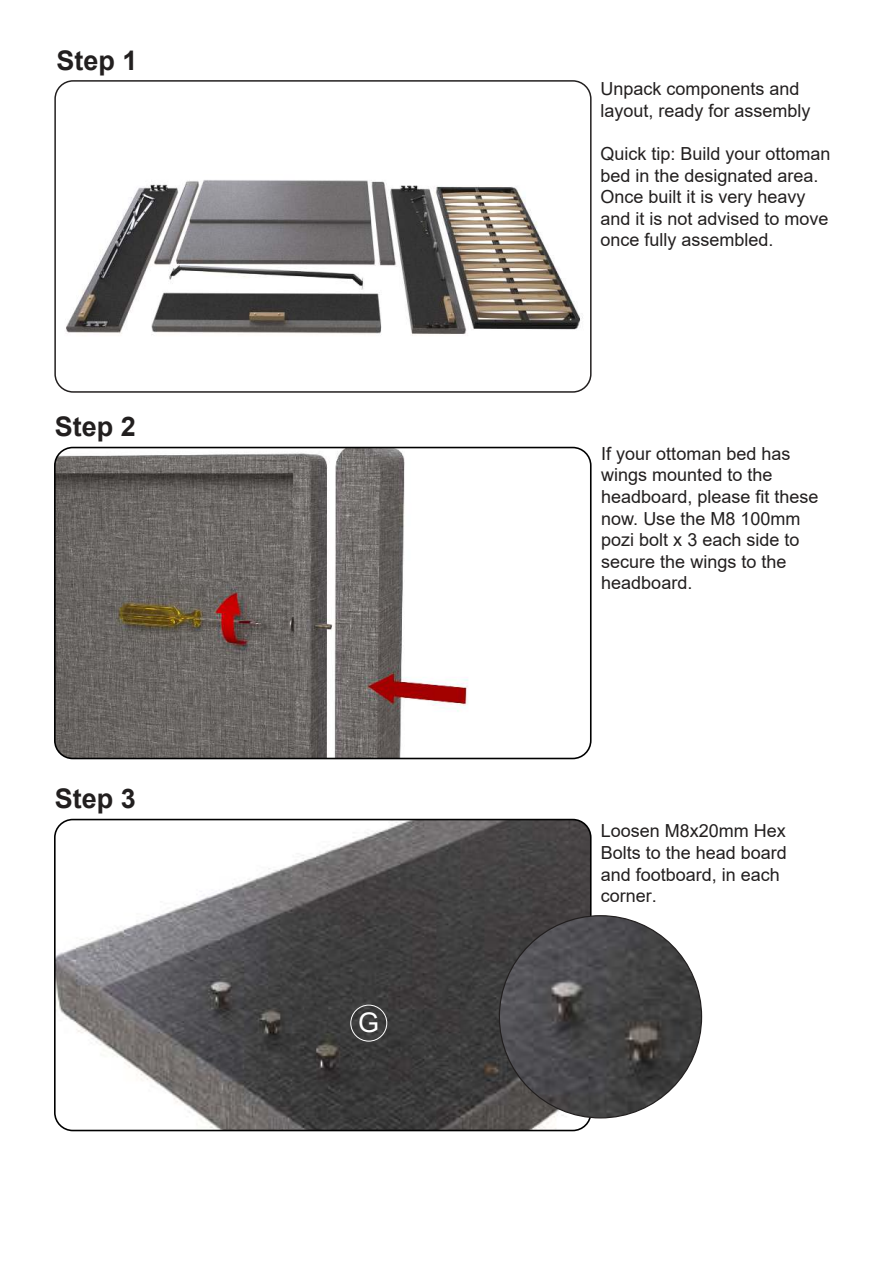
<style>
.page{position:relative;width:893px;height:1263px;background:#fff}
.page>*{position:absolute;margin:0;border:0;box-sizing:border-box;transform-origin:0 0}
.t1{font:700 27px "Arial";color:#221f1f}
.t2{font:27px "Arial";color:#fff}
.t3{font:18px/21.6px "Arial";color:#221f1f}
</style>
<div class="page">
<img style="left:55px;top:447px;width:534px;height:311px">
<div style="left:54px;top:447px;width:538px;height:312px;border:2px solid #000;border-radius:18px"></div>
<img style="left:57px;top:180px;width:532px;height:210px">
<div style="left:54px;top:80px;width:538px;height:313px;border:2px solid #221f1f;border-radius:18px"></div>
<img style="left:55px;top:819px;width:534px;height:311px">
<div style="left:54px;top:819px;width:538px;height:312px;border:2px solid #000;border-radius:18px"></div>
<img style="left:499px;top:916px;width:203px;height:202px;border-radius:101px">
<div style="left:350px;top:1005px;width:37px;height:36px;border:1px solid #fff;border-radius:50%"></div>
<h1 class="t1" style="left:57px;top:51px;width:83px">Step 1</h1>
<h1 class="t1" style="left:55px;top:417px;width:83px">Step 2</h1>
<h1 class="t1" style="left:55px;top:789px;width:83px">Step 3</h1>
<h1 class="t2" style="left:358px;top:1012px;width:23px">G</h1>
<p class="t3" style="left:600px;top:80px;width:212px">Unpack components and layout, ready for assembly</p>
<p class="t3" style="left:600px;top:144px;width:232px">Quick tip: Build your ottoman bed in the designated area.<br>Once built it is very heavy and it is not advised to move once fully assembled.</p>
<p class="t3" style="left:601px;top:444px;width:219px">If your ottoman bed has wings mounted to the headboard, please fit these now. Use the M8 100mm pozi bolt x 3 each side to secure the wings to the headboard.</p>
<p class="t3" style="left:601px;top:820px;width:188px">Loosen M8x20mm Hex<br>Bolts to the head board and footboard, in each corner.</p>
</div>
